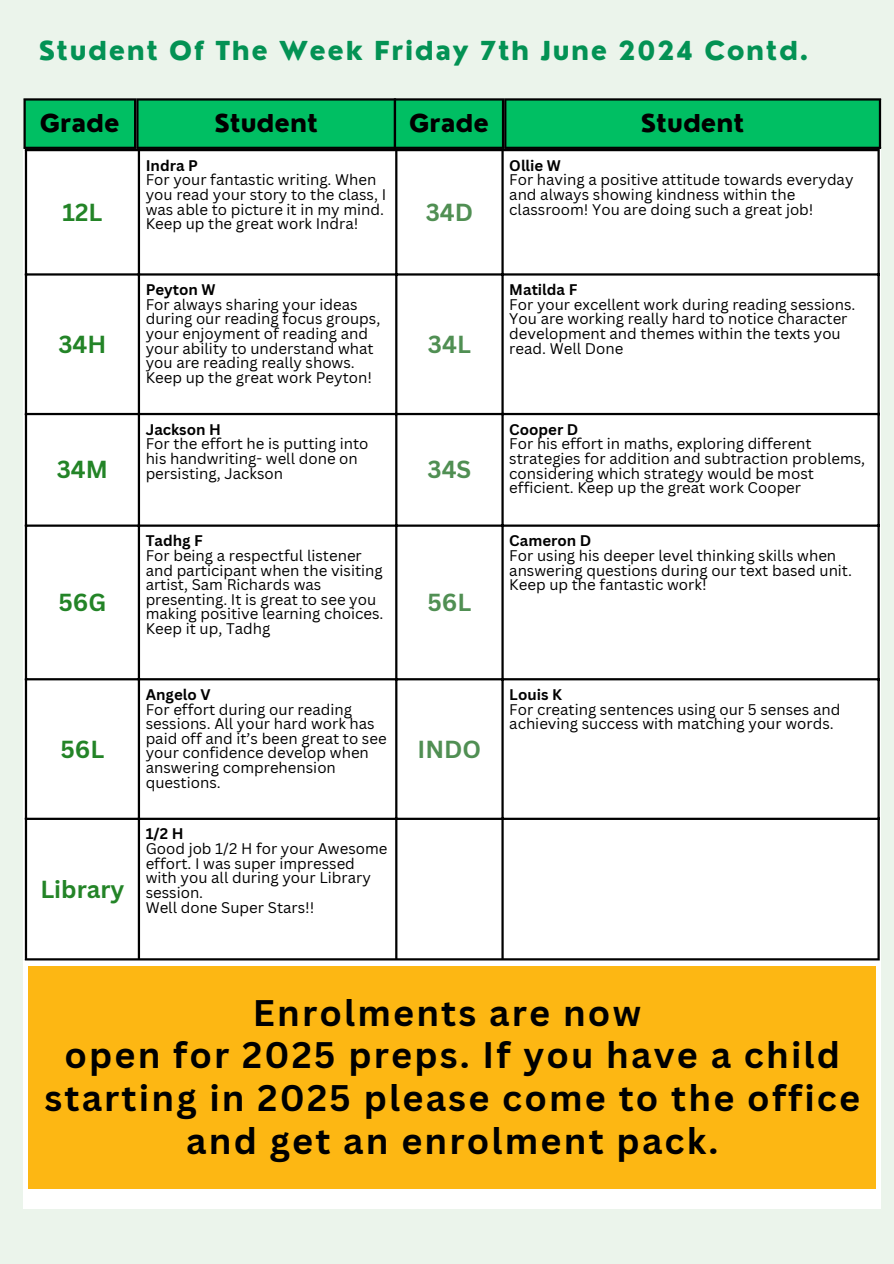
<style>
.page{position:relative;width:894px;height:1264px;background:#fff}
.page>*{position:absolute;margin:0;border:0;box-sizing:border-box;transform-origin:0 0}
.t1{font:700 36px/42.8px "Canva Sans";letter-spacing:.06em;color:#000;text-align:center}
.t2{font:800 25.5px "Nourd";letter-spacing:.06em;color:#039254}
.t3{font:800 24px "Nourd";color:#000}
.t4{font:700 24px "Canva Sans";color:#238427}
.t5{font:700 24px "Canva Sans";color:#508f53}
.t6{font:15px/14.7px "Canva Sans";color:#000}
.t7{font:700 15px "Canva Sans";color:#000}
</style>
<div class="page">
<div style="left:0;top:0;width:893px;height:1263px;background:#ebf4eb"></div>
<div style="left:24px;top:99px;width:111px;height:49px;background:#00bf63"></div>
<hr style="left:23px;top:101px;width:3px;height:46px;background:#000">
<hr style="left:134px;top:101px;width:2px;height:46px;background:#000">
<hr style="left:23px;top:98px;width:113px;height:3px;background:#000">
<hr style="left:23px;top:147px;width:113px;height:2px;background:#000">
<div style="left:137px;top:99px;width:258px;height:49px;background:#00bf63"></div>
<hr style="left:136px;top:101px;width:2px;height:46px;background:#000">
<hr style="left:136px;top:98px;width:260px;height:3px;background:#000">
<hr style="left:136px;top:147px;width:260px;height:2px;background:#000">
<div style="left:394px;top:99px;width:109px;height:49px;background:#00bf63"></div>
<hr style="left:394px;top:101px;width:2px;height:46px;background:#000">
<hr style="left:501px;top:101px;width:3px;height:46px;background:#000">
<hr style="left:394px;top:98px;width:110px;height:3px;background:#000">
<hr style="left:394px;top:147px;width:110px;height:2px;background:#000">
<div style="left:505px;top:99px;width:375px;height:49px;background:#00bf63"></div>
<hr style="left:504px;top:101px;width:2px;height:46px;background:#000">
<hr style="left:878px;top:101px;width:2px;height:46px;background:#000">
<hr style="left:504px;top:98px;width:376px;height:3px;background:#000">
<hr style="left:504px;top:147px;width:376px;height:2px;background:#000">
<div style="left:23px;top:149px;width:857px;height:1059px;background:#fff"></div>
<hr style="left:25px;top:151px;width:2px;height:807px;background:#000">
<hr style="left:138px;top:151px;width:2px;height:807px;background:#000">
<hr style="left:395px;top:151px;width:2px;height:807px;background:#000">
<hr style="left:501px;top:151px;width:2px;height:807px;background:#000">
<hr style="left:877px;top:151px;width:2px;height:807px;background:#000">
<hr style="left:25px;top:149px;width:854px;height:2px;background:#000">
<hr style="left:25px;top:273px;width:854px;height:2px;background:#000">
<hr style="left:25px;top:413px;width:854px;height:2px;background:#000">
<hr style="left:25px;top:524px;width:854px;height:3px;background:#000">
<hr style="left:25px;top:678px;width:854px;height:2px;background:#000">
<hr style="left:25px;top:817px;width:854px;height:3px;background:#000">
<hr style="left:25px;top:958px;width:854px;height:2px;background:#000">
<div style="left:29px;top:965px;width:846px;height:223px;background:#fdb713"></div>
<p class="t2" style="left:39px;top:34px;width:771px">Student Of The Week Friday 7th June 2024 Contd.</p>
<p class="t3" style="left:40px;top:108px;width:81px">Grade</p>
<p class="t3" style="left:214px;top:108px;width:105px">Student</p>
<p class="t3" style="left:409px;top:108px;width:81px">Grade</p>
<p class="t3" style="left:640px;top:108px;width:105px">Student</p>
<p class="t4" style="left:62px;top:195px;width:41px">12L</p>
<p class="t7" style="left:146px;top:155px;width:54px">Indra P</p>
<p class="t6" style="left:146px;top:172px;width:242px">For your fantastic writing. When you read your story to the class, I was able to picture it in my mind.<br>Keep up the great work Indra!</p>
<p class="t5" style="left:425px;top:195px;width:49px">34D</p>
<p class="t7" style="left:509px;top:155px;width:53px">Ollie W</p>
<p class="t6" style="left:509px;top:172px;width:345px">For having a positive attitude towards everyday and always showing kindness within the classroom! You are doing such a great job!</p>
<p class="t4" style="left:58px;top:327px;width:49px">34H</p>
<p class="t7" style="left:146px;top:279px;width:71px">Peyton W</p>
<p class="t6" style="left:146px;top:296px;width:236px">For always sharing your ideas during our reading focus groups, your enjoyment of reading and your ability to understand what you are reading really shows.<br>Keep up the great work Peyton!</p>
<p class="t5" style="left:428px;top:327px;width:44px">34L</p>
<p class="t7" style="left:509px;top:279px;width:69px">Matilda F</p>
<p class="t6" style="left:509px;top:296px;width:347px">For your excellent work during reading sessions.<br>You are working really hard to notice character development and themes within the texts you read. Well Done</p>
<p class="t4" style="left:57px;top:452px;width:53px">34M</p>
<p class="t7" style="left:146px;top:418px;width:77px">Jackson H</p>
<p class="t6" style="left:146px;top:436px;width:224px">For the effort he is putting into his handwriting- well done on persisting, Jackson</p>
<p class="t5" style="left:427px;top:452px;width:45px">34S</p>
<p class="t7" style="left:509px;top:418px;width:71px">Cooper D</p>
<p class="t6" style="left:509px;top:436px;width:357px">For his effort in maths, exploring different strategies for addition and subtraction problems, considering which strategy would be most efficient. Keep up the great work Cooper</p>
<p class="t4" style="left:58px;top:585px;width:49px">56G</p>
<p class="t7" style="left:146px;top:530px;width:59px">Tadhg F</p>
<p class="t6" style="left:146px;top:547px;width:239px">For being a respectful listener and participant when the visiting artist, Sam Richards was presenting. It is great to see you making positive learning choices.</p>
<p class="t6" style="left:146px;top:621px;width:126px">Keep it up, Tadhg</p>
<p class="t5" style="left:427px;top:585px;width:45px">56L</p>
<p class="t7" style="left:509px;top:530px;width:83px">Cameron D</p>
<p class="t6" style="left:509px;top:547px;width:344px">For using his deeper level thinking skills when answering questions during our text based unit.<br>Keep up the fantastic work!</p>
<p class="t4" style="left:60px;top:732px;width:45px">56L</p>
<p class="t7" style="left:146px;top:684px;width:66px">Angelo V</p>
<p class="t6" style="left:146px;top:701px;width:242px">For effort during our reading sessions. All your hard work has paid off and it’s been great to see your confidence develop when answering comprehension questions.</p>
<p class="t5" style="left:417px;top:732px;width:65px">INDO</p>
<p class="t7" style="left:509px;top:684px;width:54px">Louis K</p>
<p class="t6" style="left:509px;top:701px;width:332px">For creating sentences using our 5 senses and achieving success with matching your words.</p>
<p class="t4" style="left:40px;top:872px;width:86px">Library</p>
<p class="t7" style="left:146px;top:823px;width:39px">1/2 H</p>
<p class="t6" style="left:146px;top:841px;width:243px">Good job 1/2 H for your Awesome effort. I was super impressed with you all during your Library session.</p>
<p class="t6" style="left:146px;top:899px;width:170px">Well done Super Stars!!</p>
<p class="t1" style="left:44px;top:990px;width:817px">Enrolments are now<br>open for 2025 preps. If you have a child starting in 2025 please come to the office and get an enrolment pack.</p>
</div>
